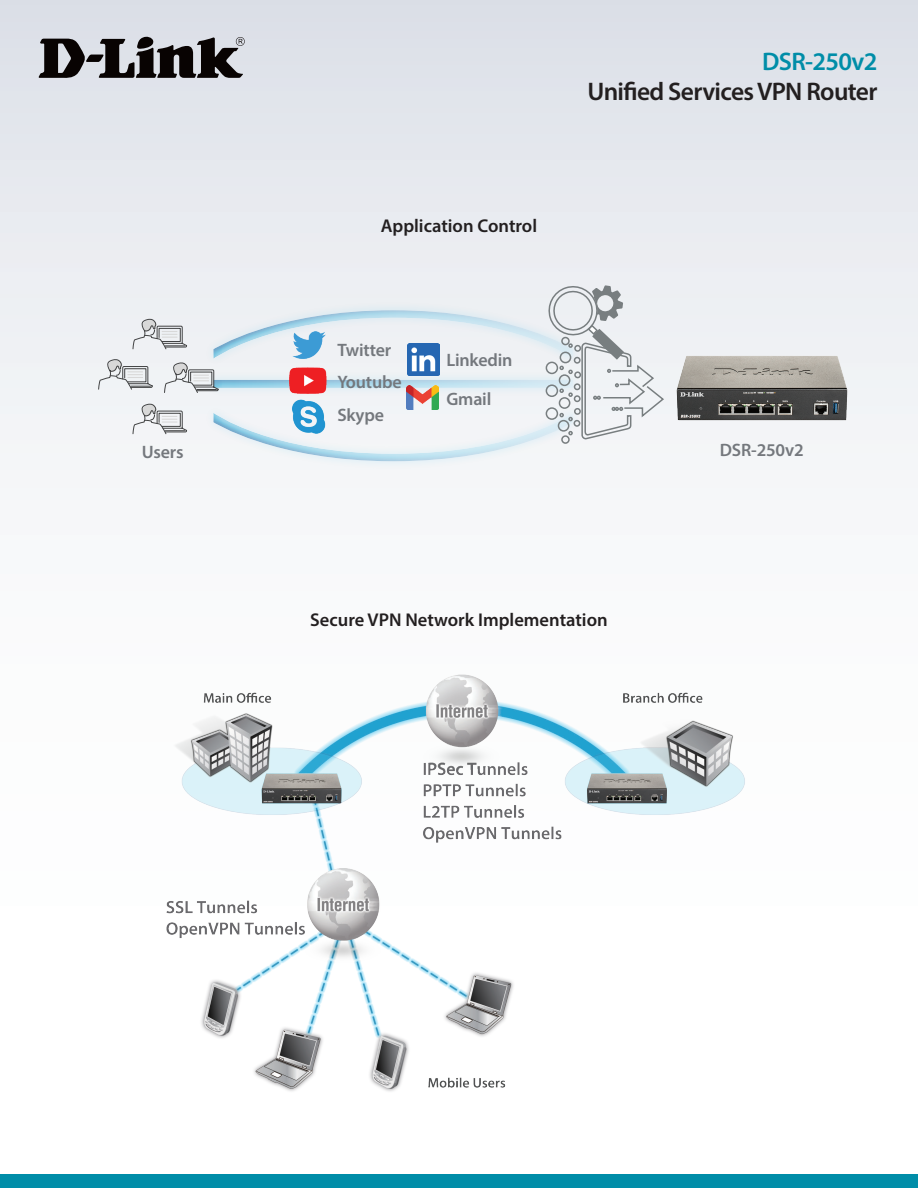
<style>
.page{position:relative;width:918px;height:1188px;background:#fff}
.page>*{position:absolute;margin:0;border:0;box-sizing:border-box;transform-origin:0 0}
.t1{font:600 25.5px "Myriad Pro";letter-spacing:-.025em;color:#231f20}
.t2{font:600 25.5px "Myriad Pro";letter-spacing:-.025em;color:#008da8}
.t3{font:600 18.6px "Myriad Pro";color:#231f20}
.t4{font:600 18px "Myriad Pro";letter-spacing:-.01em;color:#74787d}
</style>
<div class="page">
<div style="left:0;top:0;width:918px;height:1099px;background:linear-gradient(to bottom,#e2e5eb,#fff)"></div>
<div style="left:0;top:1174px;width:918px;height:14px;background:#008da8"></div>
<svg style="left:39px;top:37px;width:206px;height:41px;background:#69686b"></svg>
<div style="left:204px;top:404px;width:379px;height:67px;background:#f4f6f8"></div>
<div style="left:213px;top:414px;width:362px;height:49px;background:#253f8e;opacity:.42"></div>
<svg style="left:98px;top:282px;width:567px;height:179px"></svg>
<img style="left:664px;top:343px;width:196px;height:89px">
<img style="left:151px;top:661px;width:611px;height:438px">
<p class="t3" style="left:381px;top:214px;width:158px">Application Control</p>
<p class="t4" style="left:337px;top:338px;width:55px">Twitter</p>
<p class="t4" style="left:337px;top:371px;width:66px">Youtube</p>
<p class="t4" style="left:337px;top:403px;width:48px">Skype</p>
<p class="t4" style="left:446px;top:348px;width:68px">Linkedin</p>
<p class="t4" style="left:446px;top:388px;width:46px">Gmail</p>
<h1 class="t2" style="left:762px;top:46px;width:117px">DSR-250v2</h1>
<h1 class="t1" style="left:587px;top:76px;width:292px">Unified Services VPN Router</h1>
<p class="t4" style="left:142px;top:440px;width:43px">Users</p>
<p class="t4" style="left:720px;top:439px;width:85px">DSR-250v2</p>
<p class="t3" style="left:310px;top:608px;width:299px">Secure VPN Network Implementation</p>
</div>
